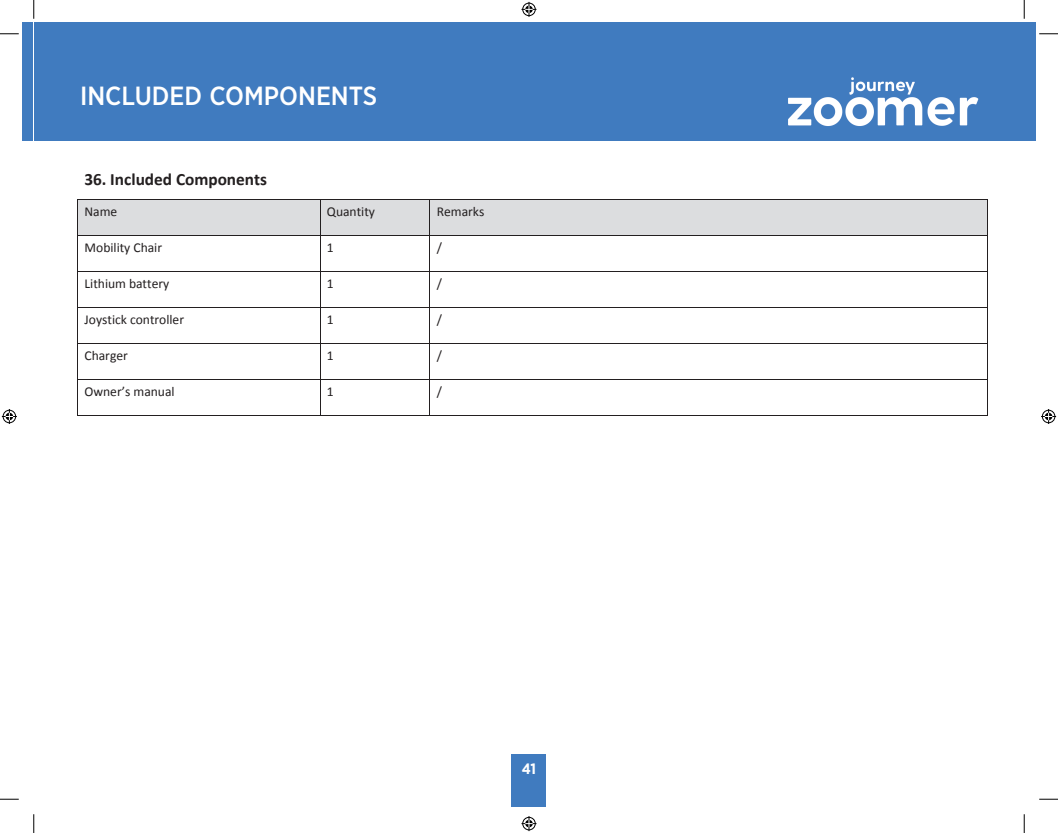
<style>
.page{position:relative;width:1058px;height:833px;background:#fff}
.page>*{position:absolute;margin:0;border:0;box-sizing:border-box;transform-origin:0 0}
.t1{font:500 26.25px "Gotham Narrow";color:#fff}
.t2{font:700 17.25px "Calibri";color:#231f20}
.t3{font:700 15px "Gotham Narrow";color:#fff}
.t4{font:13.62px "Calibri";color:#231f20}
</style>
<div class="page">
<div style="left:511px;top:754px;width:35px;height:52px;background:#407bbf"></div>
<div style="left:34px;top:23px;width:1001px;height:118px;background:#407bbf"></div>
<div style="left:78px;top:200px;width:242px;height:35px;background:#dcdddf"></div>
<div style="left:320px;top:200px;width:110px;height:35px;background:#dcdddf"></div>
<div style="left:430px;top:200px;width:557px;height:35px;background:#dcdddf"></div>
<hr style="left:78px;top:199px;width:242px;height:1px;background:#231f20">
<hr style="left:320px;top:199px;width:109px;height:1px;background:#231f20">
<hr style="left:430px;top:199px;width:557px;height:1px;background:#231f20">
<hr style="left:78px;top:200px;width:1px;height:35px;background:#231f20">
<hr style="left:320px;top:200px;width:1px;height:35px;background:#231f20">
<hr style="left:429px;top:200px;width:1px;height:35px;background:#231f20">
<hr style="left:987px;top:200px;width:1px;height:35px;background:#231f20">
<hr style="left:78px;top:235px;width:242px;height:1px;background:#231f20">
<hr style="left:320px;top:235px;width:109px;height:1px;background:#231f20">
<hr style="left:430px;top:235px;width:557px;height:1px;background:#231f20">
<hr style="left:78px;top:236px;width:1px;height:35px;background:#231f20">
<hr style="left:320px;top:236px;width:1px;height:35px;background:#231f20">
<hr style="left:429px;top:236px;width:1px;height:35px;background:#231f20">
<hr style="left:987px;top:236px;width:1px;height:35px;background:#231f20">
<hr style="left:78px;top:271px;width:242px;height:1px;background:#231f20">
<hr style="left:320px;top:271px;width:109px;height:1px;background:#231f20">
<hr style="left:430px;top:271px;width:557px;height:1px;background:#231f20">
<hr style="left:78px;top:272px;width:1px;height:35px;background:#231f20">
<hr style="left:320px;top:272px;width:1px;height:35px;background:#231f20">
<hr style="left:429px;top:272px;width:1px;height:35px;background:#231f20">
<hr style="left:987px;top:272px;width:1px;height:35px;background:#231f20">
<hr style="left:78px;top:307px;width:242px;height:1px;background:#231f20">
<hr style="left:320px;top:307px;width:109px;height:1px;background:#231f20">
<hr style="left:430px;top:307px;width:557px;height:1px;background:#231f20">
<hr style="left:78px;top:308px;width:1px;height:35px;background:#231f20">
<hr style="left:320px;top:308px;width:1px;height:35px;background:#231f20">
<hr style="left:429px;top:308px;width:1px;height:35px;background:#231f20">
<hr style="left:987px;top:308px;width:1px;height:35px;background:#231f20">
<hr style="left:78px;top:343px;width:242px;height:1px;background:#231f20">
<hr style="left:320px;top:343px;width:109px;height:1px;background:#231f20">
<hr style="left:430px;top:343px;width:557px;height:1px;background:#231f20">
<hr style="left:78px;top:344px;width:1px;height:35px;background:#231f20">
<hr style="left:320px;top:344px;width:1px;height:35px;background:#231f20">
<hr style="left:429px;top:344px;width:1px;height:35px;background:#231f20">
<hr style="left:987px;top:344px;width:1px;height:35px;background:#231f20">
<hr style="left:78px;top:379px;width:242px;height:1px;background:#231f20">
<hr style="left:320px;top:379px;width:109px;height:1px;background:#231f20">
<hr style="left:430px;top:379px;width:557px;height:1px;background:#231f20">
<hr style="left:78px;top:380px;width:1px;height:35px;background:#231f20">
<hr style="left:78px;top:415px;width:242px;height:1px;background:#231f20">
<hr style="left:320px;top:380px;width:1px;height:35px;background:#231f20">
<hr style="left:320px;top:415px;width:109px;height:1px;background:#231f20">
<hr style="left:429px;top:380px;width:1px;height:35px;background:#231f20">
<hr style="left:430px;top:415px;width:557px;height:1px;background:#231f20">
<hr style="left:987px;top:380px;width:1px;height:35px;background:#231f20">
<div style="left:23px;top:23px;width:10px;height:118px;background:#407bbf"></div>
<img style="left:788px;top:77px;width:191px;height:49px">
<svg style="left:0;top:33px;width:19px;height:2px"></svg>
<svg style="left:1039px;top:33px;width:19px;height:2px"></svg>
<svg style="left:0;top:798px;width:19px;height:2px"></svg>
<svg style="left:1039px;top:798px;width:19px;height:2px"></svg>
<svg style="left:33px;top:0;width:2px;height:19px"></svg>
<svg style="left:33px;top:814px;width:2px;height:19px"></svg>
<svg style="left:1023px;top:0;width:2px;height:19px"></svg>
<svg style="left:1023px;top:814px;width:2px;height:19px"></svg>
<svg style="left:521px;top:2px;width:15px;height:15px"></svg>
<svg style="left:521px;top:816px;width:15px;height:15px"></svg>
<svg style="left:2px;top:409px;width:15px;height:15px"></svg>
<svg style="left:1041px;top:409px;width:15px;height:15px"></svg>
<h1 class="t1" style="left:80px;top:79px;width:299px">INCLUDED COMPONENTS</h1>
<p class="t2" style="left:84px;top:168px;width:184px">36. Included Components</p>
<p class="t4" style="left:84px;top:203px;width:34px">Name</p>
<p class="t4" style="left:327px;top:203px;width:50px">Quantity</p>
<p class="t4" style="left:437px;top:203px;width:49px">Remarks</p>
<p class="t4" style="left:84px;top:239px;width:79px">Mobility Chair</p>
<p class="t4" style="left:327px;top:239px;width:8px">1</p>
<p class="t4" style="left:437px;top:239px;width:7px">/</p>
<p class="t4" style="left:84px;top:275px;width:86px">Lithium battery</p>
<p class="t4" style="left:327px;top:275px;width:8px">1</p>
<p class="t4" style="left:437px;top:275px;width:7px">/</p>
<p class="t4" style="left:84px;top:311px;width:101px">Joystick controller</p>
<p class="t4" style="left:327px;top:311px;width:8px">1</p>
<p class="t4" style="left:437px;top:311px;width:7px">/</p>
<p class="t4" style="left:84px;top:347px;width:45px">Charger</p>
<p class="t4" style="left:327px;top:347px;width:8px">1</p>
<p class="t4" style="left:437px;top:347px;width:7px">/</p>
<p class="t4" style="left:84px;top:383px;width:92px">Owner’s manual</p>
<p class="t4" style="left:327px;top:383px;width:8px">1</p>
<p class="t4" style="left:437px;top:383px;width:7px">/</p>
<p class="t3" style="left:522px;top:759px;width:16px">41</p>
</div>
